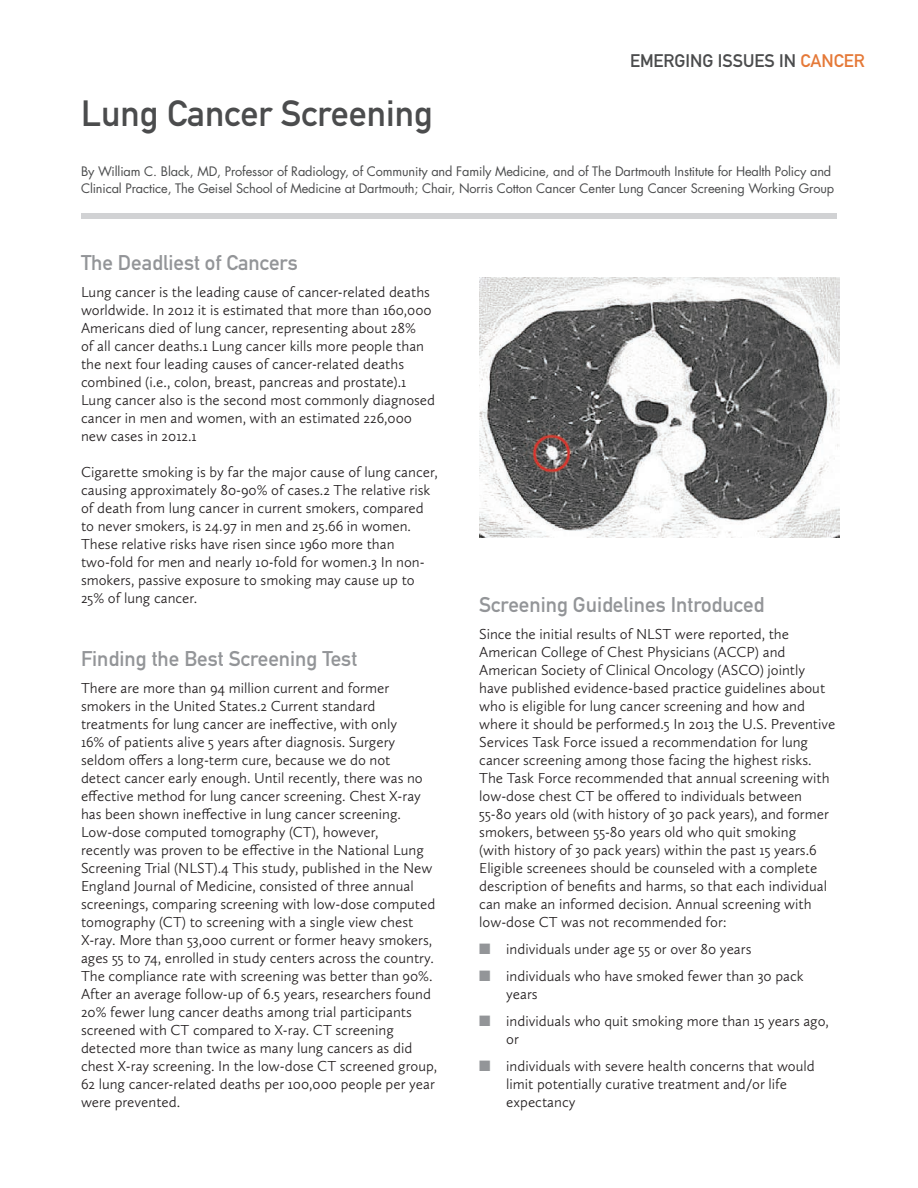
<style>
.page{position:relative;width:918px;height:1188px;background:#fff}
.page>*{position:absolute;margin:0;border:0;box-sizing:border-box;transform-origin:0 0}
.t1{font:36px "DIN Mittelschrift Std";color:#4b4c4d}
.t2{font:21px "DIN Mittelschrift Std";color:#939598}
.t3{font:18px "DIN Mittelschrift Std";color:#4b4c4d}
.t4{font:300 15px/18px "Calluna Sans";color:#231f20}
.t5{font:12.75px/16.5px "Futura Std";letter-spacing:-.01em;color:#4b4c4d}
.s1{color:#e57938}
.s2{color:#939598}
</style>
<div class="page">
<div style="left:81px;top:213px;width:756px;height:6px;background:#d1d2d4"></div>
<img style="left:479px;top:278px;width:361px;height:260px">
<p class="t3" style="left:630px;top:50px;width:236px">EMERGING ISSUES IN <span class="s1">CANCER</span></p>
<h1 class="t1" style="left:81px;top:92px;width:353px">Lung Cancer Screening</h1>
<p class="t5" style="left:81px;top:163px;width:755px">By William C. Black, MD, Professor of Radiology, of Community and Family Medicine, and of The Dartmouth Institute for Health Policy and<br>Clinical Practice, The Geisel School of Medicine at Dartmouth; Chair, Norris Cotton Cancer Center Lung Cancer Screening Working Group</p>
<h2 class="t2" style="left:81px;top:250px;width:218px">The Deadliest of Cancers</h2>
<p class="t4" style="left:81px;top:283px;width:356px">Lung cancer is the leading cause of cancer-related deaths worldwide. In 2012 it is estimated that more than 160,000<br>Americans died of lung cancer, representing about 28%<br>of all cancer deaths.1 Lung cancer kills more people than the next four leading causes of cancer-related deaths combined (i.e., colon, breast, pancreas and prostate).1<br>Lung cancer also is the second most commonly diagnosed cancer in men and women, with an estimated 226,000 new cases in 2012.1</p>
<p class="t4" style="left:81px;top:463px;width:358px">Cigarette smoking is by far the major cause of lung cancer, causing approximately 80-90% of cases.2 The relative risk of death from lung cancer in current smokers, compared to never smokers, is 24.97 in men and 25.66 in women.<br>These relative risks have risen since 1960 more than two-fold for men and nearly 10-fold for women.3 In non&shy;smokers, passive exposure to smoking may cause up to 25% of lung cancer.</p>
<h2 class="t2" style="left:81px;top:646px;width:278px">Finding the Best Screening Test</h2>
<p class="t4" style="left:81px;top:679px;width:358px">There are more than 94 million current and former smokers in the United States.2 Current standard treatments for lung cancer are ineffective, with only<br>16% of patients alive 5 years after diagnosis. Surgery seldom offers a long-term cure, because we do not<br>detect cancer early enough. Until recently, there was no effective method for lung cancer screening. Chest X-ray has been shown ineffective in lung cancer screening.<br>Low-dose computed tomography (CT), however,<br>recently was proven to be effective in the National Lung Screening Trial (NLST).4 This study, published in the New England Journal of Medicine, consisted of three annual screenings, comparing screening with low-dose computed tomography (CT) to screening with a single view chest X-ray. More than 53,000 current or former heavy smokers, ages 55 to 74, enrolled in study centers across the country.<br>The compliance rate with screening was better than 90%.<br>After an average follow-up of 6.5 years, researchers found 20% fewer lung cancer deaths among trial participants screened with CT compared to X-ray. CT screening detected more than twice as many lung cancers as did chest X-ray screening. In the low-dose CT screened group, 62 lung cancer-related deaths per 100,000 people per year were prevented.</p>
<h2 class="t2" style="left:479px;top:592px;width:287px">Screening Guidelines Introduced</h2>
<p class="t4" style="left:479px;top:625px;width:358px">Since the initial results of NLST were reported, the American College of Chest Physicians (ACCP) and American Society of Clinical Oncology (ASCO) jointly have published evidence-based practice guidelines about who is eligible for lung cancer screening and how and where it should be performed.5 In 2013 the U.S. Preventive Services Task Force issued a recommendation for lung cancer screening among those facing the highest risks.<br>The Task Force recommended that annual screening with low-dose chest CT be offered to individuals between 55-80 years old (with history of 30 pack years), and former smokers, between 55-80 years old who quit smoking<br>(with history of 30 pack years) within the past 15 years.6<br>Eligible screenees should be counseled with a complete description of benefits and harms, so that each individual can make an informed decision. Annual screening with low-dose CT was not recommended for:</p>
<p class="t4" style="left:479px;top:940px;width:274px"><span class="s2">■</span> individuals under age 55 or over 80 years</p>
<p class="t4" style="left:506px;top:967px;width:299px;text-indent:-27px"><span class="s2">■</span> individuals who have smoked fewer than 30 pack years</p>
<p class="t4" style="left:506px;top:1012px;width:324px;text-indent:-27px"><span class="s2">■</span> individuals who quit smoking more than 15 years ago, or</p>
<p class="t4" style="left:506px;top:1057px;width:310px;text-indent:-27px"><span class="s2">■</span> individuals with severe health concerns that would limit potentially curative treatment and/or life expectancy</p>
</div>
